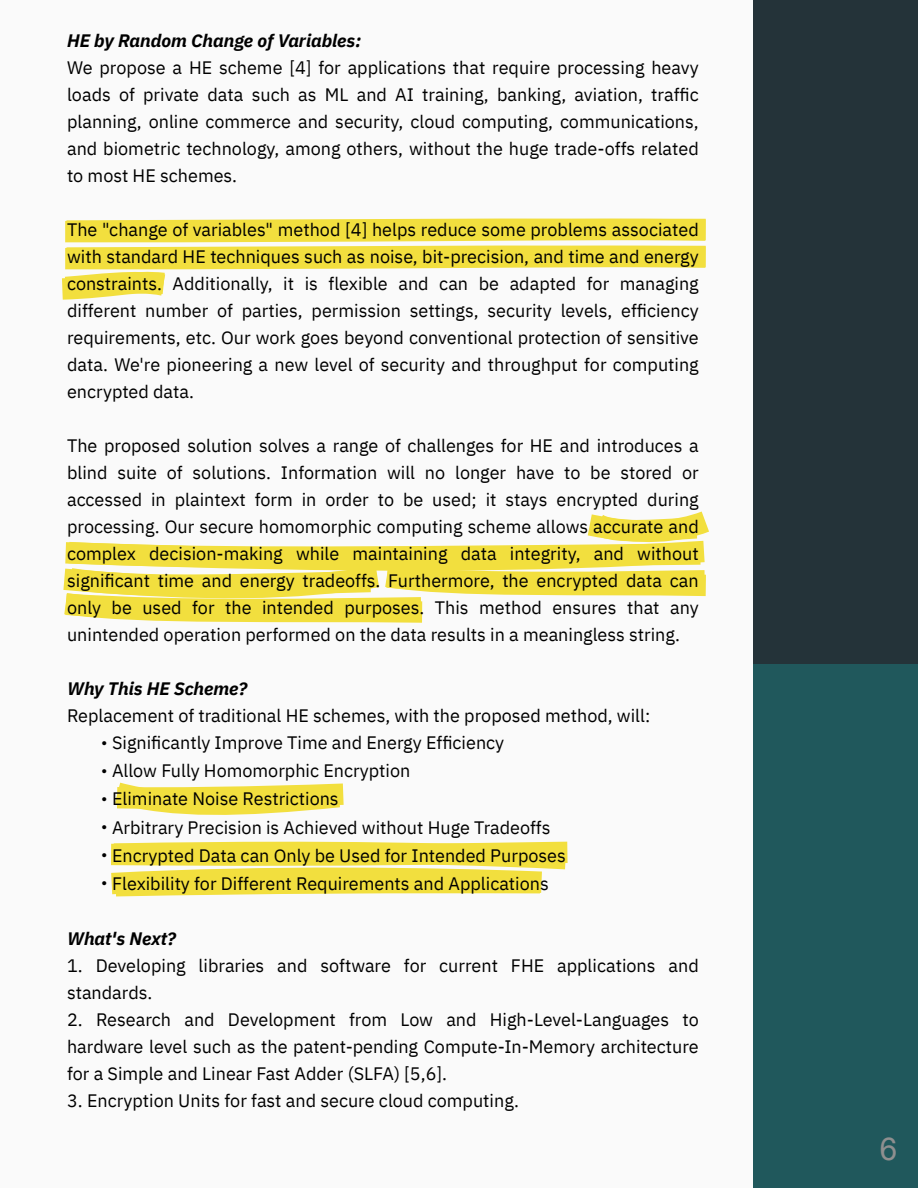
<style>
.page{position:relative;width:918px;height:1188px;background:#fafafa}
.page>*{position:absolute;margin:0;border:0;box-sizing:border-box;transform-origin:0 0}
.t1{font:31.5px "Arial";color:#8f8f8f}
.t2{font:18px/27px "IBM Plex Sans";color:#000;text-align:justify}
.t3{font:italic 700 18px "IBM Plex Sans";color:#000}
.s1{font-family:"Arial";font-size:16.2px}
</style>
<div class="page">
<div style="left:754px;top:664px;width:164px;height:524px;background:#20585c"></div>
<div style="left:754px;top:0;width:164px;height:663px;background:#243339"></div>
<svg style="left:111px;top:841px;width:457px;height:56px;background:#f3e35c"></svg>
<svg style="left:115px;top:782px;width:229px;height:33px"></svg>
<svg style="left:63px;top:511px;width:646px;height:112px"></svg>
<svg style="left:62px;top:218px;width:644px;height:82px"></svg>
<p class="t3" style="left:67px;top:29px;width:296px">HE by Random Change of Variables:</p>
<p class="t2" style="left:67px;top:54px;width:633px">We propose a HE scheme [4] for applications that require processing heavy loads of private data such as ML and AI training, banking, aviation, traf c planning, online commerce and security, cloud computing, communications, and biometric technology, among others, without the huge trade-offs related to most HE schemes.</p>
<p class="t2" style="left:67px;top:216px;width:633px">The "change of variables" method [4] helps reduce some problems associated with standard HE techniques such as noise, bit-precision, and time and energy constraints. Additionally, it is flexible and can be adapted for managing different number of parties, permission settings, security levels, ef ciency requirements, etc. Our work goes beyond conventional protection of sensitive data. We're pioneering a new level of security and throughput for computing encrypted data.</p>
<p class="t2" style="left:67px;top:432px;width:633px">The proposed solution solves a range of challenges for HE and introduces a blind suite of solutions. Information will no longer have to be stored or accessed in plaintext form in order to be used; it stays encrypted during processing. Our secure homomorphic computing scheme allows accurate and complex decision-making while maintaining data integrity, and without signi cant time and energy tradeoffs. Furthermore, the encrypted data can only be used for the intended purposes. This method ensures that any unintended operation performed on the data results in a meaningless string.</p>
<p class="t3" style="left:67px;top:677px;width:182px">Why This HE Scheme?</p>
<p class="t2" style="left:67px;top:702px;width:585px">Replacement of traditional HE schemes, with the proposed method, will:</p>
<p class="t2" style="left:101px;top:729px;width:404px"><span class="s1">•</span> Signi cantly Improve Time and Energy Ef ciency</p>
<p class="t2" style="left:101px;top:757px;width:311px"><span class="s1">•</span> Allow Fully Homomorphic Encryption</p>
<p class="t2" style="left:101px;top:785px;width:239px"><span class="s1">•</span> Eliminate Noise Restrictions</p>
<p class="t2" style="left:101px;top:813px;width:451px"><span class="s1">•</span> Arbitrary Precision is Achieved without Huge Tradeoffs</p>
<p class="t2" style="left:101px;top:841px;width:466px"><span class="s1">•</span> Encrypted Data can Only be Used for Intended Purposes</p>
<p class="t2" style="left:101px;top:870px;width:449px"><span class="s1">•</span> Flexibility for Different Requirements and Applications</p>
<p class="t3" style="left:67px;top:927px;width:110px">What's Next?</p>
<p class="t2" style="left:67px;top:952px;width:633px">1. Developing libraries and software for current FHE applications and standards.</p>
<p class="t2" style="left:67px;top:1006px;width:633px">2. Research and Development from Low and High-Level-Languages to hardware level such as the patent-pending Compute-In-Memory architecture for a Simple and Linear Fast Adder (SLFA) [5,6].</p>
<p class="t2" style="left:67px;top:1087px;width:453px">3. Encryption Units for fast and secure cloud computing.</p>
<h1 class="t1" style="left:880px;top:1131px;width:19px">6</h1>
</div>
